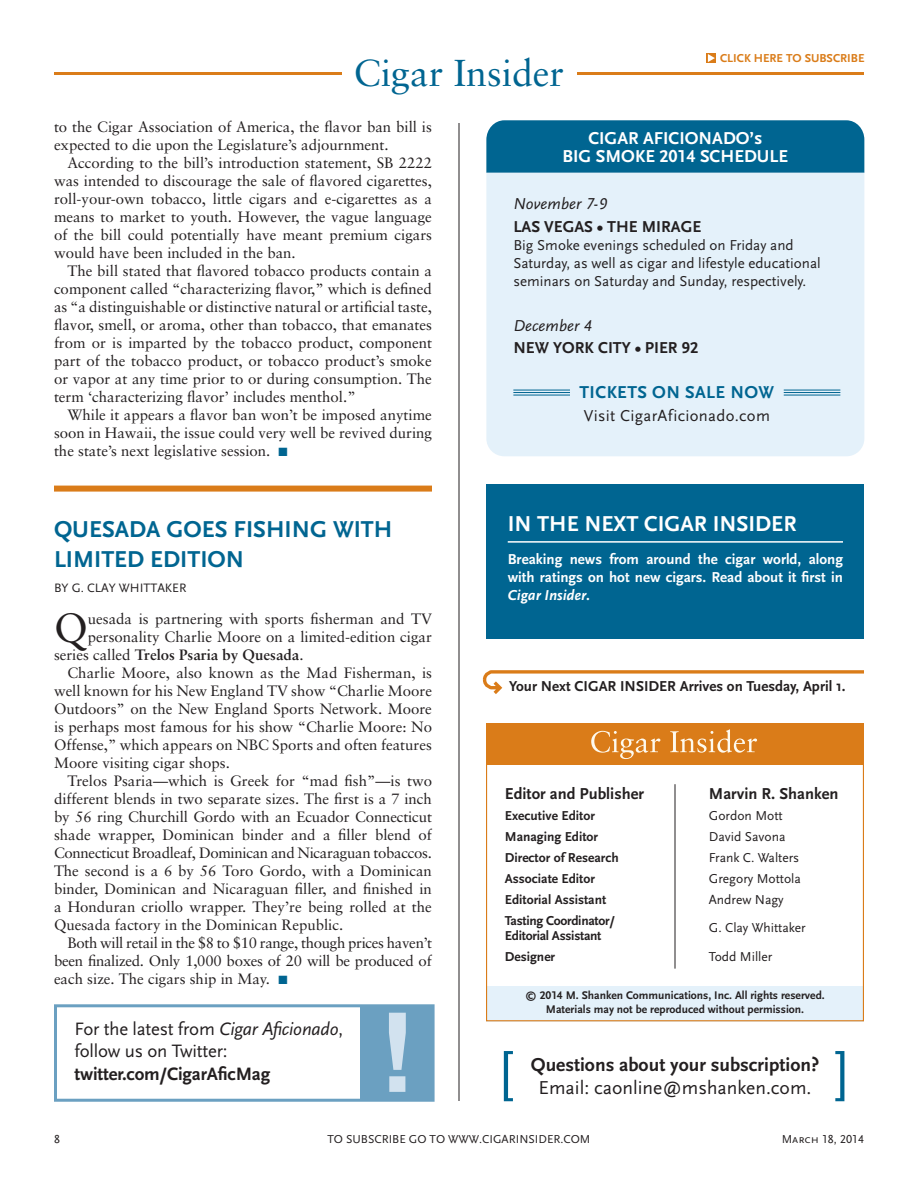
<style>
.page{position:relative;width:918px;height:1188px;background:#fff}
.page>*{position:absolute;margin:0;border:0;box-sizing:border-box;transform-origin:0 0}
.CN-copy_1st_paragrap{font:40.8px "Sabon";color:#231f20}
.bestText{font:37.5px "Sabon";color:#006591}
.NewsHead{font:700 24px/30px "Scala Sans Caps";color:#006591}
.bestText-2{font:700 22.5px "Scala Sans Caps";color:#fff}
.bestText-3{font:700 19.5px "Scala Sans";color:#231f20}
.bestText-4{font:19.5px "Scala Sans";color:#231f20}
.bestText-5{font:18.75px/22.5px "Scala Sans";letter-spacing:-.01em;color:#231f20}
.bestText-6{font:700 18px "Scala Sans Caps";color:#fff}
.best_cigars_this_iss{font:700 18px "Scala Sans Caps";letter-spacing:.02em;color:#006591}
.best_cigars_this_iss-2{font:700 16.5px "Scala Sans Caps";color:#231f20}
.t1{font:700 16.5px "Scala Sans";color:#231f20}
.best_cigars_this_iss-3{font:16.5px "Scala Sans";letter-spacing:.02em;color:#231f20}
.best_cigars_this_iss-4{font:italic 16.5px "Scala Sans";color:#231f20}
.CN-copy{font:15px/18px "Sabon";color:#231f20;text-align:justify}
.best_cigars_this_iss-5{font:15px/18px "Scala Sans";color:#231f20}
.bestText-7{font:700 15px/18px "Scala Sans";color:#fff;text-align:justify}
.CN-copy_1st_paragrap-2{font:15px "Sabon";color:#231f20}
.t2{font:700 15px "Scala Sans";color:#231f20}
.CN-copy_1st_paragrap-3{font:700 15px "Sabon";color:#231f20}
.masthead{font:700 13.5px "Scala Sans";color:#231f20}
.masthead-2{font:13.5px "Scala Sans";color:#231f20}
.masthead-3{font:700 13.5px "Scala Sans";letter-spacing:-.02em;color:#231f20}
.byline{font:12.75px "Scala Sans Caps";color:#231f20}
.bestText-8{font:12px "Scala Sans Caps";color:#231f20}
.t3{font:700 12px "Scala Sans Caps";color:#da7c19}
.Owner_Winemaker{font:12px "Scala Sans Caps";color:#231f20}
.bestText-9{font:700 11.55px "Scala Sans";color:#231f20}
.s1{color:#006591}
.s2{font-weight:400}
.s3{font-style:italic}
.s4{font-weight:700}
.s5{font-family:"Scala Sans Caps"}
</style>
<div class="page">
<hr style="left:54px;top:72px;width:810px;height:3px;background:#da7c19">
<div style="left:342px;top:45px;width:234px;height:64px;background:#fff"></div>
<div style="left:706px;top:53px;width:10px;height:10px;background:#dd862b"></div>
<svg style="left:708px;top:54px;width:7px;height:8px"></svg>
<hr style="left:459px;top:123px;width:1px;height:978px;background:#231f20">
<div style="left:54px;top:486px;width:378px;height:6px;background:#da7c19"></div>
<svg style="left:482px;top:670px;width:382px;height:24px"></svg>
<div style="left:486px;top:986px;width:378px;height:35px;background:#e4f1fa"></div>
<div style="left:486px;top:723px;width:378px;height:42px;background:#da7c19"></div>
<svg style="left:591px;top:729px;width:166px;height:30px"></svg>
<hr style="left:675px;top:784px;width:1px;height:185px;background:#231f20">
<svg style="left:504px;top:1051px;width:9px;height:50px"></svg>
<svg style="left:835px;top:1051px;width:9px;height:50px"></svg>
<div style="left:486px;top:484px;width:378px;height:155px;background:#006591"></div>
<hr style="left:508px;top:541px;width:335px;height:2px;background:#fff">
<div style="left:486px;top:120px;width:378px;height:53px;background:#006591"></div>
<div style="left:486px;top:173px;width:378px;height:283px;background:#e4f1fa"></div>
<hr style="left:513px;top:395px;width:57px;height:1px;background:#006591">
<hr style="left:513px;top:392px;width:57px;height:1px;background:#006591">
<hr style="left:513px;top:390px;width:57px;height:1px;background:#006591">
<hr style="left:784px;top:395px;width:56px;height:1px;background:#006591">
<hr style="left:784px;top:392px;width:56px;height:1px;background:#006591">
<hr style="left:784px;top:390px;width:56px;height:1px;background:#006591">
<div style="left:54px;top:1004px;width:381px;height:98px;background:#fff;border:3px solid #6ba0c1"></div>
<div style="left:361px;top:1006px;width:73px;height:94px;background:#6ba0c1"></div>
<svg style="left:389px;top:1013px;width:17px;height:79px"></svg>
<p class="bestText" style="left:354px;top:51px;width:212px">Cigar Insider</p>
<p class="t3" style="left:720px;top:51px;width:146px">CLICK HERE TO SUBSCRIBE</p>
<p class="CN-copy" style="left:54px;top:117px;width:379px">to the Cigar Association of America, the flavor ban bill is expected to die upon the Legislature’s adjournment.</p>
<p class="CN-copy" style="left:54px;top:153px;width:380px;text-indent:14px">According to the bill’s introduction statement, SB 2222 was intended to discourage the sale of flavored cigarettes, roll-your-own tobacco, little cigars and e-cigarettes as a means to market to youth. However, the vague language of the bill could potentially have meant premium cigars would have been included in the ban.</p>
<p class="CN-copy" style="left:54px;top:261px;width:380px;text-indent:14px">The bill stated that flavored tobacco products contain a component called “characterizing flavor,” which is defined as “a distinguishable or distinctive natural or artificial taste, flavor, smell, or aroma, other than tobacco, that emanates from or is imparted by the tobacco product, component part of the tobacco product, or tobacco product’s smoke or vapor at any time prior to or during consumption. The term ‘characterizing flavor’ includes menthol.”</p>
<p class="CN-copy" style="left:54px;top:405px;width:380px;text-indent:14px">While it appears a flavor ban won’t be imposed anytime soon in Hawaii, the issue could very well be revived during the state’s next legislative session. <span class="s1">■</span></p>
<p class="NewsHead" style="left:54px;top:514px;width:340px">QUESADA GOES FISHING WITH<br>LIMITED EDITION</p>
<p class="byline" style="left:54px;top:581px;width:134px">BY G. CLAY WHITTAKER</p>
<p class="CN-copy_1st_paragrap" style="left:54px;top:603px;width:35px">Q</p>
<p class="CN-copy_1st_paragrap-2" style="left:88px;top:609px;width:346px">uesada is partnering with sports fisherman and TV</p>
<p class="CN-copy_1st_paragrap-2" style="left:88px;top:627px;width:345px">personality Charlie Moore on a limited-edition cigar</p>
<p class="CN-copy_1st_paragrap-3" style="left:54px;top:645px;width:251px"><span class="s2">series called</span> Trelos Psaria by Quesada<span class="s2">.</span></p>
<p class="CN-copy" style="left:54px;top:663px;width:380px;text-indent:14px">Charlie Moore, also known as the Mad Fisherman, is well known for his New England TV show “Charlie Moore Outdoors” on the New England Sports Network. Moore is perhaps most famous for his show “Charlie Moore: No Offense,” which appears on NBC Sports and often features Moore visiting cigar shops.</p>
<p class="CN-copy" style="left:54px;top:771px;width:380px;text-indent:14px">Trelos Psaria—which is Greek for “mad fish”—is two different blends in two separate sizes. The first is a 7 inch by 56 ring Churchill Gordo with an Ecuador Connecticut shade wrapper, Dominican binder and a filler blend of Connecticut Broadleaf, Dominican and Nicaraguan tobaccos.<br>The second is a 6 by 56 Toro Gordo, with a Dominican binder, Dominican and Nicaraguan filler, and finished in a Honduran criollo wrapper. They’re being rolled at the Quesada factory in the Dominican Republic.</p>
<p class="CN-copy" style="left:54px;top:933px;width:380px;text-indent:14px">Both will retail in the $8 to $10 range, though prices haven’t been finalized. Only 1,000 boxes of 20 will be produced of each size. The cigars ship in May. <span class="s1">■</span></p>
<p class="bestText-5" style="left:75px;top:1018px;width:270px">For the latest from <span class="s3">Cigar Aficionado</span>, follow us on Twitter: <span class="s4">twitter.com/CigarAficMag</span></p>
<p class="bestText-6" style="left:588px;top:128px;width:176px">CIGAR AFICIONADO’s</p>
<p class="bestText-6" style="left:563px;top:146px;width:227px">BIG SMOKE 2014 SCHEDULE</p>
<p class="best_cigars_this_iss-4" style="left:513px;top:195px;width:95px">November <span class="s5">7-9</span></p>
<p class="best_cigars_this_iss-2" style="left:513px;top:217px;width:189px">LAS VEGAS • THE MIRAGE</p>
<p class="best_cigars_this_iss-5" style="left:513px;top:236px;width:309px">Big Smoke evenings scheduled on Friday and<br>Saturday, as well as cigar and lifestyle educational seminars on Saturday and Sunday, respectively.</p>
<p class="best_cigars_this_iss-4" style="left:513px;top:316px;width:80px">December <span class="s5">4</span></p>
<p class="best_cigars_this_iss-2" style="left:513px;top:339px;width:186px">NEW YORK CITY • PIER 92</p>
<p class="best_cigars_this_iss" style="left:580px;top:382px;width:196px">TICKETS ON SALE NOW</p>
<p class="best_cigars_this_iss-3" style="left:584px;top:406px;width:188px">Visit CigarAficionado.com</p>
<p class="bestText-2" style="left:508px;top:511px;width:290px">IN THE NEXT CIGAR INSIDER</p>
<p class="bestText-7" style="left:508px;top:550px;width:337px">Breaking news from around the cigar world, along with ratings on hot new cigars. Read about it first in <span class="s3">Cigar Insider</span>.</p>
<p class="t2" style="left:509px;top:678px;width:338px">Your Next CIGAR INSIDER Arrives on Tuesday, April 1.</p>
<p class="t1" style="left:505px;top:785px;width:141px">Editor and Publisher</p>
<p class="t1" style="left:709px;top:785px;width:131px">Marvin R. Shanken</p>
<p class="masthead" style="left:505px;top:808px;width:92px">Executive Editor</p>
<p class="masthead-2" style="left:709px;top:808px;width:75px">Gordon Mott</p>
<p class="masthead" style="left:505px;top:829px;width:95px">Managing Editor</p>
<p class="masthead-2" style="left:709px;top:829px;width:78px">David Savona</p>
<p class="masthead" style="left:505px;top:850px;width:115px">Director of Research</p>
<p class="masthead-2" style="left:709px;top:850px;width:92px">Frank C. Walters</p>
<p class="masthead" style="left:505px;top:871px;width:92px">Associate Editor</p>
<p class="masthead-2" style="left:709px;top:871px;width:94px">Gregory Mottola</p>
<p class="masthead" style="left:505px;top:892px;width:103px">Editorial Assistant</p>
<p class="masthead-2" style="left:709px;top:892px;width:76px">Andrew Nagy</p>
<p class="masthead-3" style="left:505px;top:913px;width:112px">Tasting Coordinator/</p>
<p class="masthead-3" style="left:505px;top:928px;width:98px">Editorial Assistant</p>
<p class="masthead-2" style="left:709px;top:921px;width:98px">G. Clay Whittaker</p>
<p class="masthead" style="left:505px;top:949px;width:52px">Designer</p>
<p class="masthead-2" style="left:709px;top:949px;width:65px">Todd Miller</p>
<p class="bestText-9" style="left:525px;top:989px;width:301px">© <span class="s5">2014</span> M. Shanken Communications, Inc. All rights reserved.</p>
<p class="bestText-9" style="left:546px;top:1003px;width:260px">Materials may not be reproduced without permission.</p>
<p class="bestText-3" style="left:531px;top:1054px;width:290px">Questions about your subscription?</p>
<p class="bestText-4" style="left:539px;top:1077px;width:274px">Email: caonline@mshanken.com.</p>
<p class="Owner_Winemaker" style="left:54px;top:1133px;width:7px">8</p>
<p class="bestText-8" style="left:328px;top:1133px;width:264px">TO SUBSCRIBE GO TO WWW.CIGARINSIDER.COM</p>
<p class="bestText-8" style="left:782px;top:1133px;width:84px">March 18, 2014</p>
</div>
